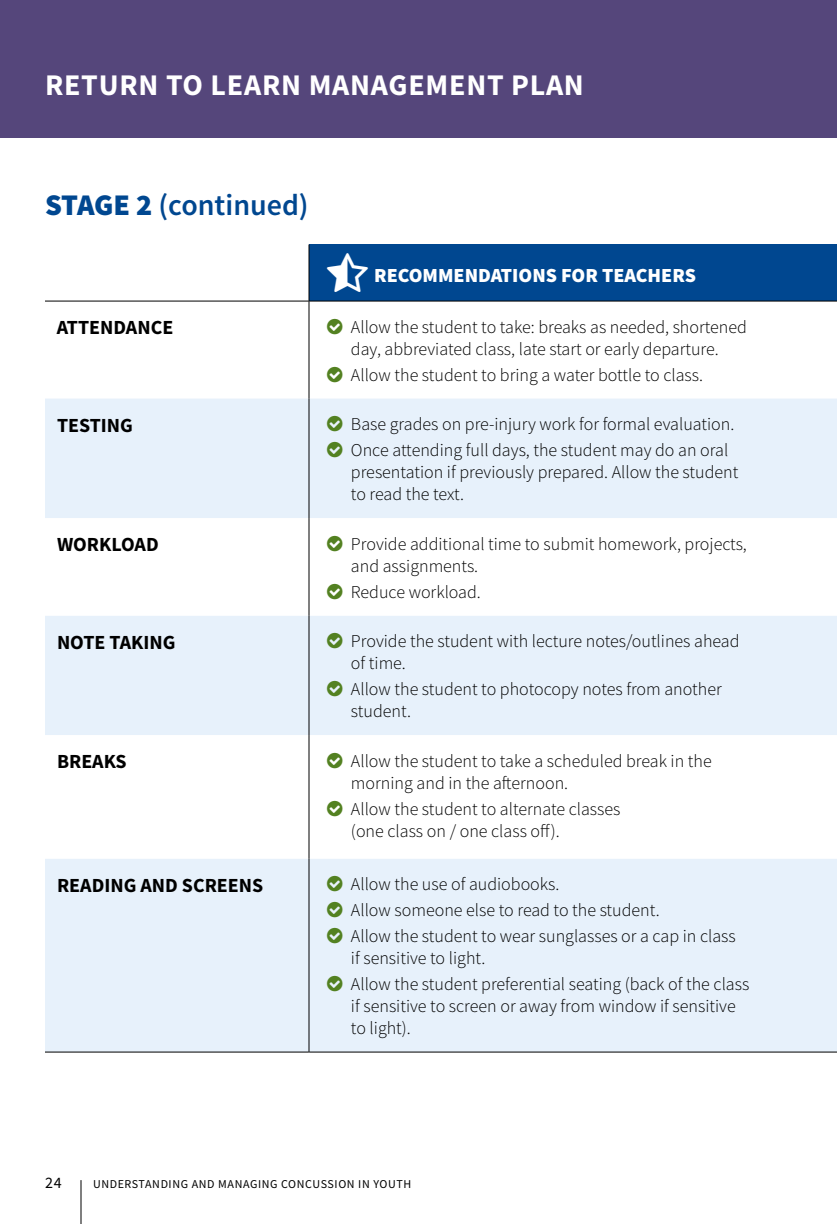
<style>
.page{position:relative;width:837px;height:1224px;background:#fff}
.page>*{position:absolute;margin:0;border:0;box-sizing:border-box;transform-origin:0 0}
.t1{font:700 30px "Source Sans Pro";letter-spacing:.025em;color:#fff}
.t2{font:600 30px "Source Sans Pro";color:#004790}
.t3{font:700 20px "Source Sans Pro";color:#000}
.t4{font:900 20px "Source Sans Pro";color:#fff}
.t5{font:300 18px/22px "Source Sans Pro";color:#000}
.t6{font:16px "Source Sans Pro";color:#000}
.t7{font:12px "Source Sans Pro";letter-spacing:.05em;color:#000}
.s1{font-weight:900}
</style>
<div class="page">
<div style="left:309px;top:244px;width:528px;height:57px;background:#004790"></div>
<div style="left:45px;top:399px;width:792px;height:653px;background:#e7f1fb"></div>
<svg style="left:45px;top:518px;width:792px;height:341px"></svg>
<hr style="left:309px;top:301px;width:1px;height:98px;background:#000">
<hr style="left:309px;top:399px;width:1px;height:119px;background:#000">
<hr style="left:309px;top:518px;width:1px;height:98px;background:#000">
<hr style="left:309px;top:616px;width:1px;height:119px;background:#000">
<hr style="left:309px;top:735px;width:1px;height:124px;background:#000">
<hr style="left:309px;top:859px;width:1px;height:193px;background:#000">
<hr style="left:45px;top:1052px;width:264px;height:1px;background:#000">
<hr style="left:309px;top:1052px;width:528px;height:1px;background:#000">
<hr style="left:309px;top:244px;width:1px;height:57px;background:#000">
<hr style="left:45px;top:301px;width:264px;height:1px;background:#000">
<hr style="left:309px;top:301px;width:528px;height:1px;background:#000">
<div style="left:0;top:0;width:837px;height:138px;background:#55467b"></div>
<hr style="left:80px;top:1180px;width:2px;height:44px;background:#000">
<svg style="left:327px;top:416px;width:15px;height:15px"></svg>
<svg style="left:327px;top:442px;width:15px;height:15px"></svg>
<svg style="left:327px;top:535px;width:15px;height:16px"></svg>
<svg style="left:327px;top:583px;width:15px;height:16px"></svg>
<svg style="left:327px;top:633px;width:15px;height:15px"></svg>
<svg style="left:327px;top:681px;width:15px;height:15px"></svg>
<svg style="left:327px;top:752px;width:15px;height:16px"></svg>
<svg style="left:327px;top:800px;width:15px;height:16px"></svg>
<svg style="left:327px;top:876px;width:15px;height:15px"></svg>
<svg style="left:327px;top:902px;width:15px;height:15px"></svg>
<svg style="left:327px;top:928px;width:15px;height:15px"></svg>
<svg style="left:327px;top:976px;width:15px;height:15px"></svg>
<h1 class="t1" style="left:45px;top:64px;width:540px">RETURN TO LEARN MANAGEMENT PLAN</h1>
<h1 class="t2" style="left:45px;top:185px;width:265px"><span class="s1">STAGE 2</span> (continued)</h1>
<p class="t4" style="left:374px;top:261px;width:323px">RECOMMENDATIONS FOR TEACHERS</p>
<p class="t3" style="left:57px;top:314px;width:118px">ATTENDANCE</p>
<p class="t5" style="left:351px;top:316px;width:397px">Allow the student to take: breaks as needed, shortened day, abbreviated class, late start or early departure.</p>
<p class="t5" style="left:351px;top:364px;width:351px">Allow the student to bring a water bottle to class.</p>
<p class="t3" style="left:57px;top:411px;width:78px">TESTING</p>
<p class="t5" style="left:351px;top:411px;width:383px;line-height:26px">Base grades on pre-injury work for formal evaluation.<br>Once attending full days, the student may do an oral</p>
<p class="t5" style="left:351px;top:461px;width:389px">presentation if previously prepared. Allow the student to read the text.</p>
<p class="t3" style="left:57px;top:531px;width:103px">WORKLOAD</p>
<p class="t5" style="left:351px;top:533px;width:397px">Provide additional time to submit homework, projects, and assignments.</p>
<p class="t5" style="left:351px;top:581px;width:129px">Reduce workload.</p>
<p class="t3" style="left:57px;top:628px;width:120px">NOTE TAKING</p>
<p class="t5" style="left:351px;top:630px;width:390px">Provide the student with lecture notes/outlines ahead of time.</p>
<p class="t5" style="left:351px;top:678px;width:372px">Allow the student to photocopy notes from another student.</p>
<p class="t3" style="left:57px;top:748px;width:71px">BREAKS</p>
<p class="t5" style="left:351px;top:750px;width:362px">Allow the student to take a scheduled break in the morning and in the afternoon.</p>
<p class="t5" style="left:351px;top:798px;width:271px">Allow the student to alternate classes (one class on / one class off).</p>
<p class="t3" style="left:57px;top:871px;width:208px">READING AND SCREENS</p>
<p class="t5" style="left:351px;top:871px;width:386px;line-height:26px">Allow the use of audiobooks.<br>Allow someone else to read to the student.<br>Allow the student to wear sunglasses or a cap in class</p>
<p class="t5" style="left:351px;top:945px;width:400px;line-height:26px">if sensitive to light.<br>Allow the student preferential seating (back of the class</p>
<p class="t5" style="left:351px;top:995px;width:386px">if sensitive to screen or away from window if sensitive to light).</p>
<p class="t6" style="left:45px;top:1173px;width:18px">24</p>
<p class="t7" style="left:93px;top:1176px;width:320px">UNDERSTANDING AND MANAGING CONCUSSION IN YOUTH</p>
</div>
